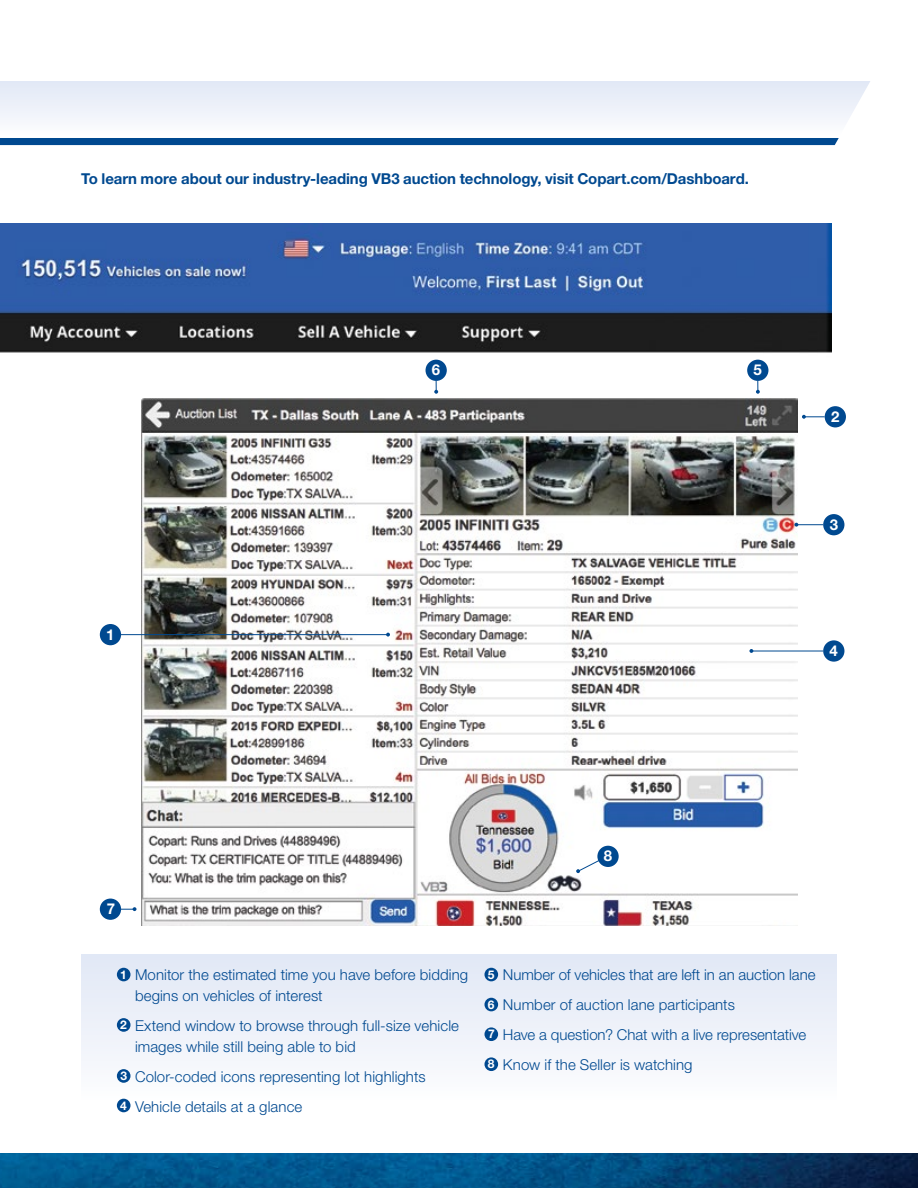
<style>
.page{position:relative;width:918px;height:1188px;background:#fff}
.page>*{position:absolute;margin:0;border:0;box-sizing:border-box;transform-origin:0 0}
.t1{font:300 15px/30px "Helvetica Neue LT";letter-spacing:.005em;color:#004990}
.t2{font:700 15px "Helvetica Neue LT";letter-spacing:-.005em;color:#004990}
.t3{font:700 15px "Helvetica Neue LT";color:#fff}
.t4{font:700 12px "Helvetica Neue LT";color:#fff}
</style>
<div class="page">
<img style="left:0;top:1153px;width:918px;height:35px">
<div style="left:81px;top:955px;width:756px;height:167px;background:linear-gradient(to bottom,#e0e7f5,#fff)"></div>
<svg style="left:0;top:81px;width:870px;height:39px"></svg>
<div style="left:0;top:138px;width:839px;height:7px;background:#004990"></div>
<img style="left:0;top:223px;width:832px;height:158px">
<img style="left:142px;top:398px;width:656px;height:527px">
<div style="left:117px;top:968px;width:13px;height:13px;background:#004990;border-radius:50%"></div>
<div style="left:484px;top:968px;width:14px;height:13px;background:#004990;border-radius:50%"></div>
<div style="left:117px;top:1018px;width:13px;height:14px;background:#004990;border-radius:50%"></div>
<div style="left:117px;top:1069px;width:13px;height:14px;background:#004990;border-radius:50%"></div>
<div style="left:117px;top:1099px;width:13px;height:13px;background:#004990;border-radius:50%"></div>
<div style="left:484px;top:998px;width:14px;height:13px;background:#004990;border-radius:50%"></div>
<div style="left:484px;top:1027px;width:14px;height:14px;background:#004990;border-radius:50%"></div>
<div style="left:484px;top:1057px;width:14px;height:14px;background:#004990;border-radius:50%"></div>
<div style="left:100px;top:624px;width:21px;height:21px;background:#004990;border-radius:50%"></div>
<hr style="left:115px;top:634px;width:273px;height:1px;background:#004990">
<svg style="left:386px;top:633px;width:4px;height:4px"></svg>
<div style="left:100px;top:899px;width:21px;height:21px;background:#004990;border-radius:50%"></div>
<svg style="left:120px;top:907px;width:16px;height:4px"></svg>
<div style="left:825px;top:406px;width:21px;height:21px;background:#004990;border-radius:50%"></div>
<svg style="left:802px;top:415px;width:23px;height:4px"></svg>
<div style="left:747px;top:360px;width:21px;height:21px;background:#004990;border-radius:50%"></div>
<svg style="left:756px;top:381px;width:4px;height:13px"></svg>
<div style="left:426px;top:360px;width:21px;height:21px;background:#004990;border-radius:50%"></div>
<svg style="left:434px;top:381px;width:4px;height:13px"></svg>
<div style="left:823px;top:514px;width:21px;height:21px;background:#004990;border-radius:50%"></div>
<svg style="left:794px;top:523px;width:29px;height:4px"></svg>
<div style="left:597px;top:846px;width:22px;height:21px;background:#004990;border-radius:50%"></div>
<svg style="left:576px;top:859px;width:25px;height:14px"></svg>
<div style="left:823px;top:640px;width:21px;height:22px;background:#004990;border-radius:50%"></div>
<hr style="left:750px;top:651px;width:73px;height:1px;background:#004990">
<svg style="left:749px;top:649px;width:4px;height:4px"></svg>
<p class="t2" style="left:81px;top:170px;width:670px">To learn more about our industry-leading VB3 auction technology, visit Copart.com/Dashboard.</p>
<p class="t3" style="left:106px;top:625px;width:10px">1</p>
<p class="t3" style="left:432px;top:361px;width:10px">6</p>
<p class="t3" style="left:754px;top:361px;width:10px">5</p>
<p class="t3" style="left:831px;top:407px;width:10px">2</p>
<p class="t3" style="left:830px;top:515px;width:10px">3</p>
<p class="t3" style="left:830px;top:641px;width:10px">4</p>
<p class="t3" style="left:107px;top:900px;width:10px">7</p>
<p class="t3" style="left:604px;top:847px;width:10px">8</p>
<p class="t1" style="left:135px;top:964px;width:335px;line-height:21px">Monitor the estimated time you have before bidding begins on vehicles of interest</p>
<p class="t1" style="left:135px;top:1015px;width:326px;line-height:21px">Extend window to browse through full-size vehicle images while still being able to bid</p>
<p class="t1" style="left:135px;top:1061px;width:292px">Color-coded icons representing lot highlights<br>Vehicle details at a glance</p>
<p class="t4" style="left:120px;top:967px;width:8px">1</p>
<p class="t4" style="left:488px;top:967px;width:8px">5</p>
<p class="t4" style="left:488px;top:997px;width:8px">6</p>
<p class="t4" style="left:488px;top:1027px;width:8px">7</p>
<p class="t4" style="left:488px;top:1057px;width:8px">8</p>
<p class="t4" style="left:120px;top:1017px;width:8px">2</p>
<p class="t4" style="left:120px;top:1068px;width:8px">3</p>
<p class="t4" style="left:120px;top:1098px;width:8px">4</p>
<p class="t1" style="left:503px;top:959px;width:314px">Number of vehicles that are left in an auction lane Number of auction lane participants<br>Have a question? Chat with a live representative Know if the Seller is watching</p>
</div>
